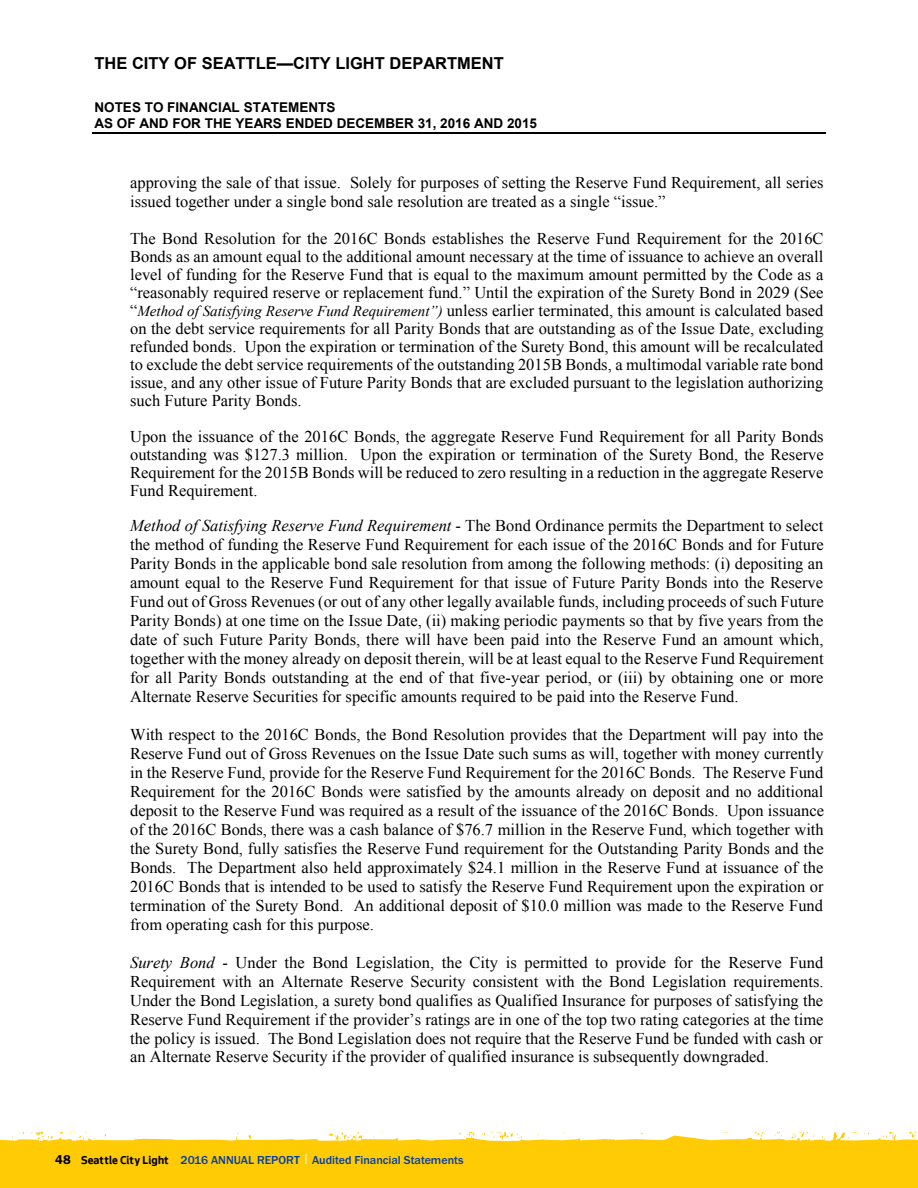
<style>
.page{position:relative;width:918px;height:1188px;background:#fff}
.page>*{position:absolute;margin:0;border:0;box-sizing:border-box;transform-origin:0 0}
.t1{font:16.5px/18.9px "Times New Roman";color:#000;text-align:justify}
.t2{font:700 16.5px "Arial";color:#000}
.t3{font:700 13.5px/15.6px "Arial";color:#000}
.t4{font:500 12px "Franklin Got T";color:#003ca6}
.s1{font-style:italic;font-size:15px}
.s2{font-style:italic}
.s3{font-weight:600;font-size:13.2px;color:#000}
.s4{font-family:"Seattle Text";font-weight:700;color:#000}
.s5{font-weight:400;color:#fff}
</style>
<div class="page">
<div style="left:0;top:1132px;width:918px;height:56px;background:#ffcb05"></div>
<svg style="left:0;top:1132px;width:918px;height:9px;background:#fff5d2"></svg>
<hr style="left:92px;top:133px;width:734px;height:1px;background:#000">
<p class="t2" style="left:94px;top:53px;width:411px">THE CITY OF SEATTLE—CITY LIGHT DEPARTMENT</p>
<p class="t3" style="left:94px;top:100px;width:444px">NOTES TO FINANCIAL STATEMENTS<br>AS OF AND FOR THE YEARS ENDED DECEMBER 31, 2016 AND 2015</p>
<p class="t1" style="left:130px;top:173px;width:695px">approving the sale of that issue. Solely for purposes of setting the Reserve Fund Requirement, all series issued together under a single bond sale resolution are treated as a single “issue.”</p>
<p class="t1" style="left:130px;top:229px;width:695px;line-height:18px">The Bond Resolution for the 2016C Bonds establishes the Reserve Fund Requirement for the 2016C Bonds as an amount equal to the additional amount necessary at the time of issuance to achieve an overall level of funding for the Reserve Fund that is equal to the maximum amount permitted by the Code as a “reasonably required reserve or replacement fund.” Until the expiration of the Surety Bond in 2029 (See “<span class="s1">Method of Satisfying Reserve Fund Requirement”)</span> unless earlier terminated, this amount is calculated based on the debt service requirements for all Parity Bonds that are outstanding as of the Issue Date, excluding refunded bonds. Upon the expiration or termination of the Surety Bond, this amount will be recalculated to exclude the debt service requirements of the outstanding 2015B Bonds, a multimodal variable rate bond issue, and any other issue of Future Parity Bonds that are excluded pursuant to the legislation authorizing such Future Parity Bonds.</p>
<p class="t1" style="left:130px;top:427px;width:695px;line-height:18px">Upon the issuance of the 2016C Bonds, the aggregate Reserve Fund Requirement for all Parity Bonds outstanding was $127.3 million. Upon the expiration or termination of the Surety Bond, the Reserve Requirement for the 2015B Bonds will be reduced to zero resulting in a reduction in the aggregate Reserve Fund Requirement.</p>
<p class="t1" style="left:130px;top:516px;width:695px"><span class="s2">Method of Satisfying Reserve Fund Requirement</span> - The Bond Ordinance permits the Department to select the method of funding the Reserve Fund Requirement for each issue of the 2016C Bonds and for Future Parity Bonds in the applicable bond sale resolution from among the following methods: (i) depositing an amount equal to the Reserve Fund Requirement for that issue of Future Parity Bonds into the Reserve Fund out of Gross Revenues (or out of any other legally available funds, including proceeds of such Future Parity Bonds) at one time on the Issue Date, (ii) making periodic payments so that by five years from the date of such Future Parity Bonds, there will have been paid into the Reserve Fund an amount which, together with the money already on deposit therein, will be at least equal to the Reserve Fund Requirement for all Parity Bonds outstanding at the end of that five-year period, or (iii) by obtaining one or more Alternate Reserve Securities for specific amounts required to be paid into the Reserve Fund.</p>
<p class="t1" style="left:130px;top:725px;width:695px">With respect to the 2016C Bonds, the Bond Resolution provides that the Department will pay into the Reserve Fund out of Gross Revenues on the Issue Date such sums as will, together with money currently in the Reserve Fund, provide for the Reserve Fund Requirement for the 2016C Bonds. The Reserve Fund Requirement for the 2016C Bonds were satisfied by the amounts already on deposit and no additional deposit to the Reserve Fund was required as a result of the issuance of the 2016C Bonds. Upon issuance of the 2016C Bonds, there was a cash balance of $76.7 million in the Reserve Fund, which together with the Surety Bond, fully satisfies the Reserve Fund requirement for the Outstanding Parity Bonds and the Bonds. The Department also held approximately $24.1 million in the Reserve Fund at issuance of the 2016C Bonds that is intended to be used to satisfy the Reserve Fund Requirement upon the expiration or termination of the Surety Bond. An additional deposit of $10.0 million was made to the Reserve Fund from operating cash for this purpose.</p>
<p class="t1" style="left:130px;top:952px;width:695px"><span class="s2">Surety Bond</span> - Under the Bond Legislation, the City is permitted to provide for the Reserve Fund Requirement with an Alternate Reserve Security consistent with the Bond Legislation requirements.<br>Under the Bond Legislation, a surety bond qualifies as Qualified Insurance for purposes of satisfying the Reserve Fund Requirement if the provider’s ratings are in one of the top two rating categories at the time the policy is issued. The Bond Legislation does not require that the Reserve Fund be funded with cash or an Alternate Reserve Security if the provider of qualified insurance is subsequently downgraded.</p>
<p class="t4" style="left:55px;top:1153px;width:410px"><span class="s3">48</span> <span class="s4">Seattle City Light</span> 2016 ANNUAL REPORT <span class="s5">|</span> Audited Financial Statements</p>
</div>
